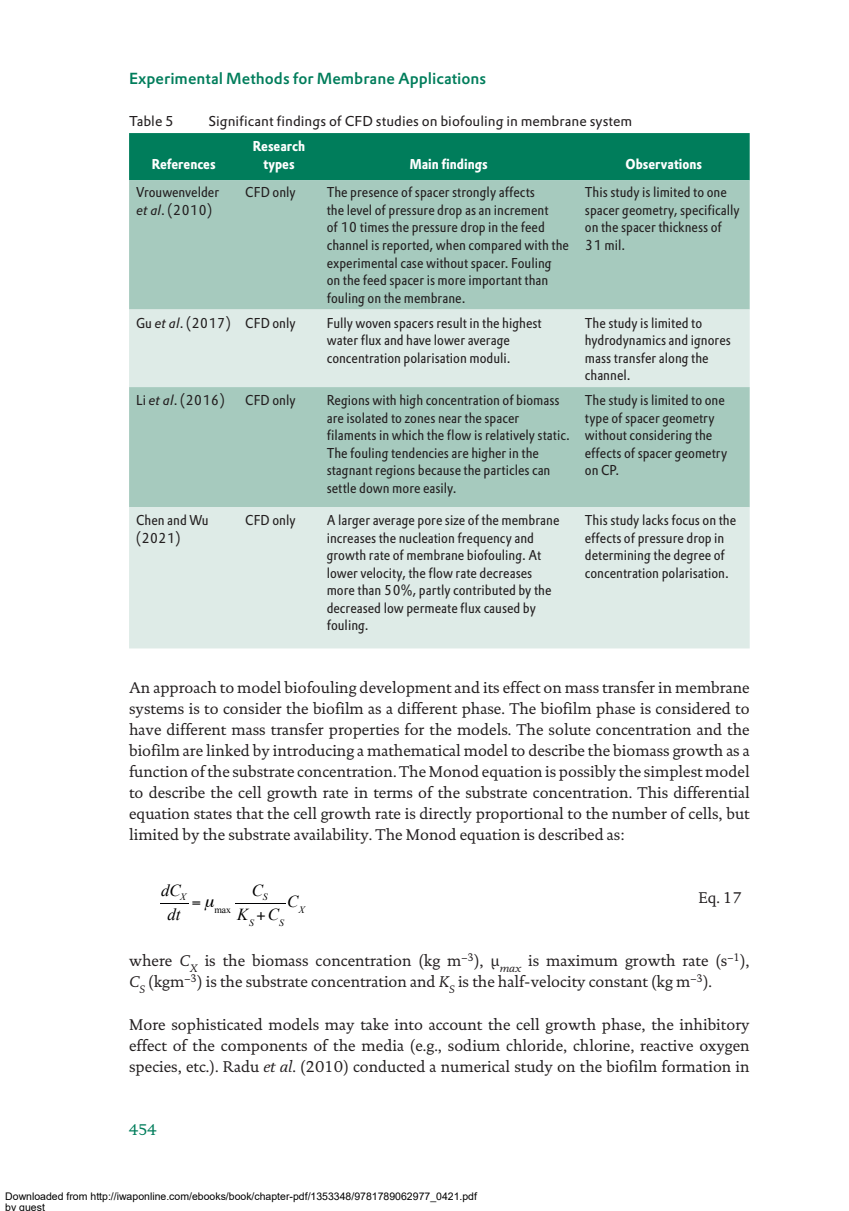
<style>
.page{position:relative;width:849px;height:1211px;background:#fff}
.page>*{position:absolute;margin:0;border:0;box-sizing:border-box;transform-origin:0 0}
.t1{font:italic 16.8px/24.3px "Times New Roman";color:#000001;text-align:center}
.t2{font:15.75px/21px "DTL Documenta T";color:#231f20;text-align:justify}
.t3{font:500 15.75px "DTL Prokyon TOT";color:#007d5b}
.t4{font:15.75px "DTL Documenta T";color:#007d5b}
.t5{font:14px/17.5px "DTL Prokyon TOT Con";color:#231f20}
.t6{font:14px "DTL Prokyon TOT";color:#231f20}
.t7{font:700 14px/17.5px "DTL Prokyon TOT Con";color:#fff;text-align:center}
.t8{font:10.5px/10.5px "Arial";color:#000}
.t9{font:9.8px "Times New Roman";color:#000001}
.s1{font-family:"DTL Prokyon TOT";font-style:italic}
.s2{font-style:italic}
</style>
<div class="page">
<div style="left:129px;top:133px;width:620px;height:47px;background:#007d5b"></div>
<div style="left:129px;top:180px;width:620px;height:129px;background:#a6cabe"></div>
<svg style="left:129px;top:309px;width:620px;height:339px;background:#cadfd8"></svg>
<hr style="left:235px;top:902px;width:50px;height:1px;background:#000001">
<svg style="left:160px;top:903px;width:29px;height:1px"></svg>
<p class="t3" style="left:129px;top:68px;width:358px">Experimental Methods for Membrane Applications</p>
<p class="t6" style="left:129px;top:112px;width:46px">Table 5</p>
<p class="t6" style="left:208px;top:112px;width:425px">Significant findings of CFD studies on biofouling in membrane system</p>
<p class="t7" style="left:152px;top:155px;width:65px">References</p>
<p class="t7" style="left:253px;top:137px;width:54px">Research types</p>
<p class="t7" style="left:410px;top:155px;width:79px">Main findings</p>
<p class="t7" style="left:625px;top:155px;width:78px">Observations</p>
<p class="t5" style="left:136px;top:184px;width:85px">Vrouwenvelder <span class="s1">et al</span>. (2010)</p>
<p class="t5" style="left:245px;top:184px;width:52px">CFD only</p>
<p class="t5" style="left:326px;top:184px;width:243px">The presence of spacer strongly affects<br>the level of pressure drop as an increment<br>of 10 times the pressure drop in the feed channel is reported, when compared with the experimental case without spacer. Fouling on the feed spacer is more important than fouling on the membrane.</p>
<p class="t5" style="left:584px;top:184px;width:156px">This study is limited to one spacer geometry, specifically on the spacer thickness of<br>31 mil.</p>
<p class="t5" style="left:136px;top:314px;width:161px">Gu <span class="s1">et al</span>. (2017) CFD only</p>
<p class="t5" style="left:326px;top:314px;width:216px">Fully woven spacers result in the highest water flux and have lower average concentration polarisation moduli.</p>
<p class="t5" style="left:584px;top:314px;width:147px">The study is limited to hydrodynamics and ignores mass transfer along the channel.</p>
<p class="t5" style="left:136px;top:391px;width:90px">Li <span class="s1">et al</span>. (2016)</p>
<p class="t5" style="left:245px;top:391px;width:52px">CFD only</p>
<p class="t5" style="left:326px;top:391px;width:244px">Regions with high concentration of biomass are isolated to zones near the spacer filaments in which the flow is relatively static.<br>The fouling tendencies are higher in the stagnant regions because the particles can settle down more easily.</p>
<p class="t5" style="left:584px;top:391px;width:144px">The study is limited to one type of spacer geometry without considering the effects of spacer geometry on CP.</p>
<p class="t5" style="left:136px;top:511px;width:74px">Chen and Wu (2021)</p>
<p class="t5" style="left:245px;top:511px;width:52px">CFD only</p>
<p class="t5" style="left:326px;top:511px;width:234px">A larger average pore size of the membrane increases the nucleation frequency and growth rate of membrane biofouling. At lower velocity, the flow rate decreases more than 50%, partly contributed by the decreased low permeate flux caused by fouling.</p>
<p class="t5" style="left:584px;top:511px;width:153px">This study lacks focus on the effects of pressure drop in determining the degree of concentration polarisation.</p>
<p class="t2" style="left:129px;top:677px;width:622px">An approach to model biofouling development and its effect on mass transfer in membrane systems is to consider the biofilm as a different phase. The biofilm phase is considered to have different mass transfer properties for the models. The solute concentration and the biofilm are linked by introducing a mathematical model to describe the biomass growth as a function of the substrate concentration. The Monod equation is possibly the simplest model to describe the cell growth rate in terms of the substrate concentration. This differential equation states that the cell growth rate is directly proportional to the number of cells, but limited by the substrate availability. The Monod equation is described as:</p>
<p class="t1" style="left:161px;top:877px;width:26px">dC<sub>X </sub>dt</p>
<p class="t1" style="left:237px;top:877px;width:48px">C<sub>S<br></sub>K<sub>S</sub> C<sub>S</sub></p>
<p class="t1" style="left:287px;top:888px;width:19px">C<sub>X</sub></p>
<p class="t2" style="left:698px;top:887px;width:45px">Eq. 17</p>
<p class="t2" style="left:129px;top:950px;width:622px">where <span class="s2">C</span><sub>X</sub> is the biomass concentration (kg m<sup>−3</sup>), <span class="s2">µ</span><sub>max</sub> is maximum growth rate (s<sup>−1</sup>),<br><span class="s2">C</span><sub>S</sub> (kgm<sup>−3</sup>) is the substrate concentration and <span class="s2">K</span><sub>S</sub> is the half‑velocity constant (kg m<sup>−3</sup>).</p>
<p class="t2" style="left:129px;top:1013px;width:622px">More sophisticated models may take into account the cell growth phase, the inhibitory effect of the components of the media (e.g., sodium chloride, chlorine, reactive oxygen species, etc.). Radu <span class="s2">et al</span>. (2010) conducted a numerical study on the biofilm formation in</p>
<p class="t9" style="left:214px;top:902px;width:18px">max</p>
<p class="t4" style="left:129px;top:1119px;width:29px">454</p>
<p class="t8" style="left:5px;top:1192px;width:473px">Downloaded from http://iwaponline.com/ebooks/book/chapter-pdf/1353348/9781789062977_0421.pdf by guest</p>
</div>
